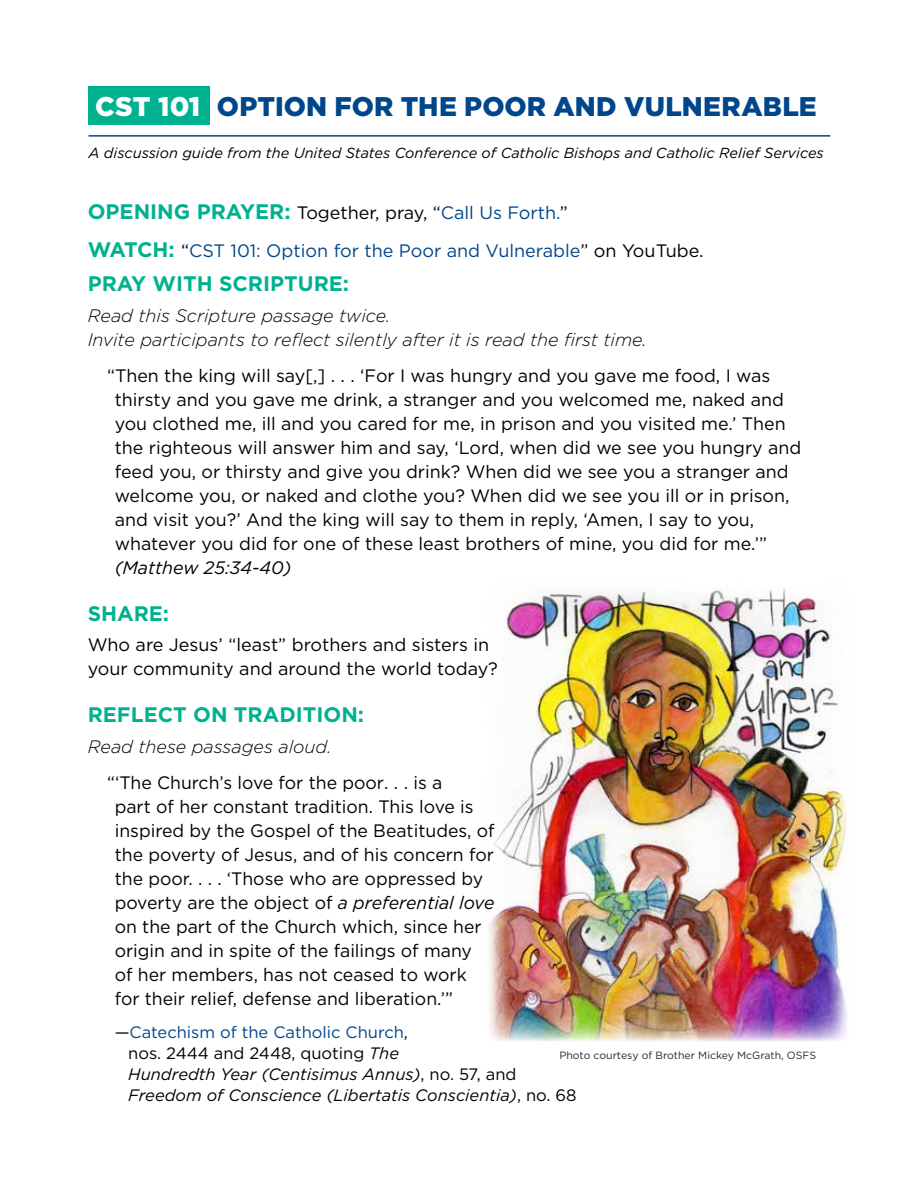
<style>
.page{position:relative;width:918px;height:1188px;background:#fff}
.page>*{position:absolute;margin:0;border:0;box-sizing:border-box;transform-origin:0 0}
.t1{font:900 27px "Gotham";letter-spacing:.005em;color:#00468b}
.t2{font:700 21px "Gotham";color:#00b18f}
.t3{font:18px/24px "Gotham";color:#000}
.t4{font:italic 300 18px/24px "Gotham";color:#000}
.t5{font:18px/37.5px "Gotham";color:#00468b}
.t6{font:italic 18px "Gotham";color:#000}
.t7{font:italic 16.5px/21px "Gotham";color:#000}
.t8{font:italic 14.55px "Gotham";color:#000}
.t9{font:10.5px "Gotham";color:#292829}
.s1{color:#fff}
.s2{font-weight:700;font-size:21px;color:#00b18f}
.s3{color:#000}
.s4{font-style:italic}
.s5{font-style:normal}
.s6{font-style:normal;color:#00468b}
</style>
<div class="page">
<img style="left:489px;top:589px;width:358px;height:452px">
<div style="left:88px;top:86px;width:122px;height:39px;background:#00b18f"></div>
<hr style="left:89px;top:135px;width:741px;height:2px;background:#00468b">
<h1 class="t1" style="left:95px;top:88px;width:723px"><span class="s1">CST 101</span> OPTION FOR THE POOR AND VULNERABLE</h1>
<p class="t8" style="left:89px;top:144px;width:737px">A discussion guide from the United States Conference of Catholic Bishops and Catholic Relief Services</p>
<p class="t5" style="left:88px;top:194px;width:617px"><span class="s2">OPENING PRAYER:</span> <span class="s3">Together, pray, “</span>Call Us Forth.<span class="s3">”<br></span><span class="s2">WATCH:</span> <span class="s3">“</span>CST 101: Option for the Poor and Vulnerable<span class="s3">” on YouTube.</span></p>
<p class="t2" style="left:88px;top:270px;width:263px">PRAY WITH SCRIPTURE:</p>
<p class="t4" style="left:88px;top:303px;width:560px">Read this Scripture passage twice.<br>Invite participants to reflect silently after it is read the first time.</p>
<p class="t3" style="left:115px;top:363px;width:688px;text-indent:-8px">“Then the king will say[,] . . . ‘For I was hungry and you gave me food, I was thirsty and you gave me drink, a stranger and you welcomed me, naked and you clothed me, ill and you cared for me, in prison and you visited me.’ Then the righteous will answer him and say, ‘Lord, when did we see you hungry and feed you, or thirsty and give you drink? When did we see you a stranger and welcome you, or naked and clothe you? When did we see you ill or in prison, and visit you?’ And the king will say to them in reply, ‘Amen, I say to you, whatever you did for one of these least brothers of mine, you did for me.’”</p>
<p class="t6" style="left:115px;top:556px;width:178px">(Matthew 25:34-40)</p>
<p class="t2" style="left:88px;top:599px;width:83px">SHARE:</p>
<p class="t3" style="left:88px;top:633px;width:412px">Who are Jesus’ “least” brothers and sisters in your community and around the world today?</p>
<p class="t2" style="left:88px;top:701px;width:278px">REFLECT ON TRADITION:</p>
<p class="t4" style="left:88px;top:734px;width:245px">Read these passages aloud.</p>
<p class="t3" style="left:115px;top:770px;width:382px;text-indent:-7px">“‘The Church’s love for the poor. . . is a<br>part of her constant tradition. This love is inspired by the Gospel of the Beatitudes, of the poverty of Jesus, and of his concern for the poor. . . . ‘Those who are oppressed by poverty are the object of <span class="s4">a preferential love </span>on the part of the Church which, since her origin and in spite of the failings of many<br>of her members, has not ceased to work for their relief, defense and liberation.’”</p>
<p class="t7" style="left:128px;top:1021px;width:450px;text-indent:-13px"><span class="s5">—</span><span class="s6">Catechism of the Catholic Church</span><span class="s5">,<br>nos. 2444 and 2448, quoting</span> The<br>Hundredth Year (Centisimus Annus)<span class="s5">, no. 57, and </span>Freedom of Conscience (Libertatis Conscientia)<span class="s5">, no. 68</span></p>
<p class="t9" style="left:559px;top:1048px;width:258px">Photo courtesy of Brother Mickey McGrath, OSFS</p>
</div>
